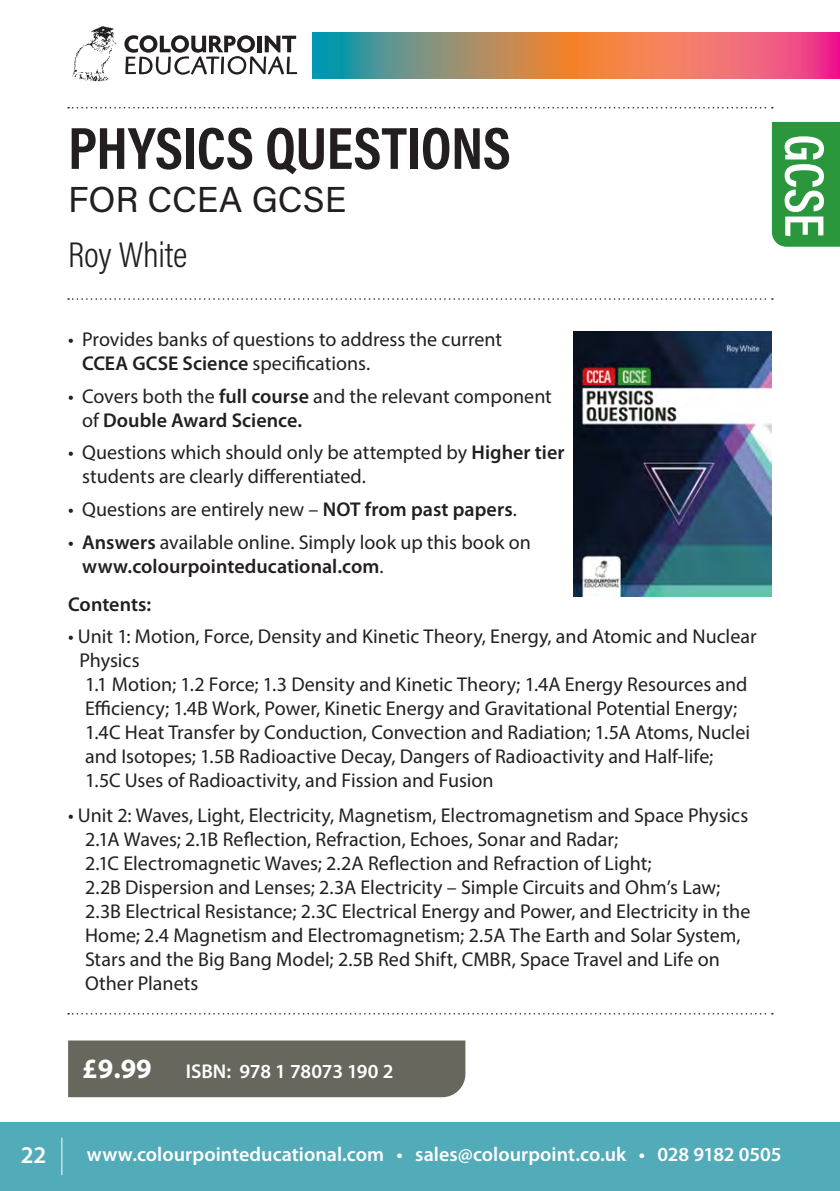
<style>
.page{position:relative;width:840px;height:1191px;background:#fff}
.page>*{position:absolute;margin:0;border:0;box-sizing:border-box;transform-origin:0 0}
.t1{font:700 60px "Acumin Pro Cond";letter-spacing:-.005em;color:#231f20}
.t2{font:600 56.2px "Acumin Pro Cond";color:#fff}
.t3{font:36px "Acumin Pro";color:#231f20}
.Box_Body{font:300 36px "Acumin Pro Cond";letter-spacing:-.005em;color:#231f20}
.t4{font:600 24px "Myriad Pro";color:#fff}
.BODY{font:20px/24px "Myriad Pro";color:#231f20}
.t5{font:600 20px "Myriad Pro";color:#fff}
.BODY-2{font:600 20px "Myriad Pro";letter-spacing:-.005em;color:#231f20}
.s1{font-weight:600}
.s2{font-weight:700;font-size:28px}
</style>
<div class="page">
<div style="left:0;top:1123px;width:839px;height:68px;background:#52abb8"></div>
<svg style="left:124px;top:35px;width:173px;height:40px"></svg>
<img style="left:72px;top:26px;width:45px;height:56px">
<svg style="left:68px;top:107px;width:704px;height:1px"></svg>
<svg style="left:68px;top:298px;width:704px;height:2px"></svg>
<hr style="left:61px;top:1137px;width:1px;height:38px;background:#fff">
<svg style="left:312px;top:33px;width:527px;height:45px;background:#bb7d6e"></svg>
<div style="left:771px;top:122px;width:68px;height:125px;background:#2a973d"></div>
<svg style="left:68px;top:1013px;width:704px;height:1px"></svg>
<div style="left:68px;top:1040px;width:397px;height:57px;background:#67675e"></div>
<div style="left:82px;top:1057px;width:357px;height:21px;background:#67675e"></div>
<img style="left:573px;top:331px;width:198px;height:265px">
<p class="t1" style="left:68px;top:109px;width:444px">PHYSICS QUESTIONS</p>
<p class="t3" style="left:68px;top:175px;width:279px">FOR CCEA GCSE</p>
<p class="Box_Body" style="left:68px;top:231px;width:121px">Roy White</p>
<p class="BODY" style="left:82px;top:327px;width:421px;text-indent:-14px">• Provides banks of questions to address the current<br><span class="s1">CCEA GCSE Science</span> specifications.</p>
<p class="BODY" style="left:82px;top:384px;width:471px;text-indent:-14px">• Covers both the <span class="s1">full course</span> and the relevant component of <span class="s1">Double Award Science.</span></p>
<p class="BODY" style="left:82px;top:440px;width:483px;text-indent:-14px">• Questions which should only be attempted by <span class="s1">Higher tier </span>students are clearly differentiated.</p>
<p class="BODY" style="left:68px;top:497px;width:450px">• Questions are entirely new – <span class="s1">NOT from past papers</span>.</p>
<p class="BODY" style="left:82px;top:529px;width:450px;text-indent:-14px">• <span class="s1">Answers</span> available online. Simply look up this book on <span class="s1">www.colourpointeducational.com</span>.</p>
<p class="BODY-2" style="left:68px;top:591px;width:85px">Contents:</p>
<p class="BODY" style="left:79px;top:624px;width:678px;text-indent:-11px">• Unit 1: Motion, Force, Density and Kinetic Theory, Energy, and Atomic and Nuclear<br>Physics</p>
<p class="BODY" style="left:85px;top:672px;width:666px">1.1 Motion; 1.2 Force; 1.3 Density and Kinetic Theory; 1.4A Energy Resources and Efficiency; 1.4B Work, Power, Kinetic Energy and Gravitational Potential Energy; 1.4C Heat Transfer by Conduction, Convection and Radiation; 1.5A Atoms, Nuclei and Isotopes; 1.5B Radioactive Decay, Dangers of Radioactivity and Half-life; 1.5C Uses of Radioactivity, and Fission and Fusion</p>
<p class="BODY" style="left:68px;top:803px;width:681px">• Unit 2: Waves, Light, Electricity, Magnetism, Electromagnetism and Space Physics</p>
<p class="BODY" style="left:85px;top:827px;width:666px">2.1A Waves; 2.1B Reflection, Refraction, Echoes, Sonar and Radar;<br>2.1C Electromagnetic Waves; 2.2A Reflection and Refraction of Light;<br>2.2B Dispersion and Lenses; 2.3A Electricity – Simple Circuits and Ohm’s Law; 2.3B Electrical Resistance; 2.3C Electrical Energy and Power, and Electricity in the Home; 2.4 Magnetism and Electromagnetism; 2.5A The Earth and Solar System, Stars and the Big Bang Model; 2.5B Red Shift, CMBR, Space Travel and Life on Other Planets</p>
<p class="t5" style="left:82px;top:1058px;width:312px"><span class="s2">£9.99</span> ISBN: 978 1 78073 190 2</p>
<p class="t2" style="left:841px;top:134px;width:105px;rotate:90deg">GCSE</p>
<p class="t4" style="left:21px;top:1140px;width:27px">22</p>
<p class="t5" style="left:87px;top:1141px;width:695px">www.colourpointeducational.com • sales@colourpoint.co.uk • 028 9182 0505</p>
</div>
